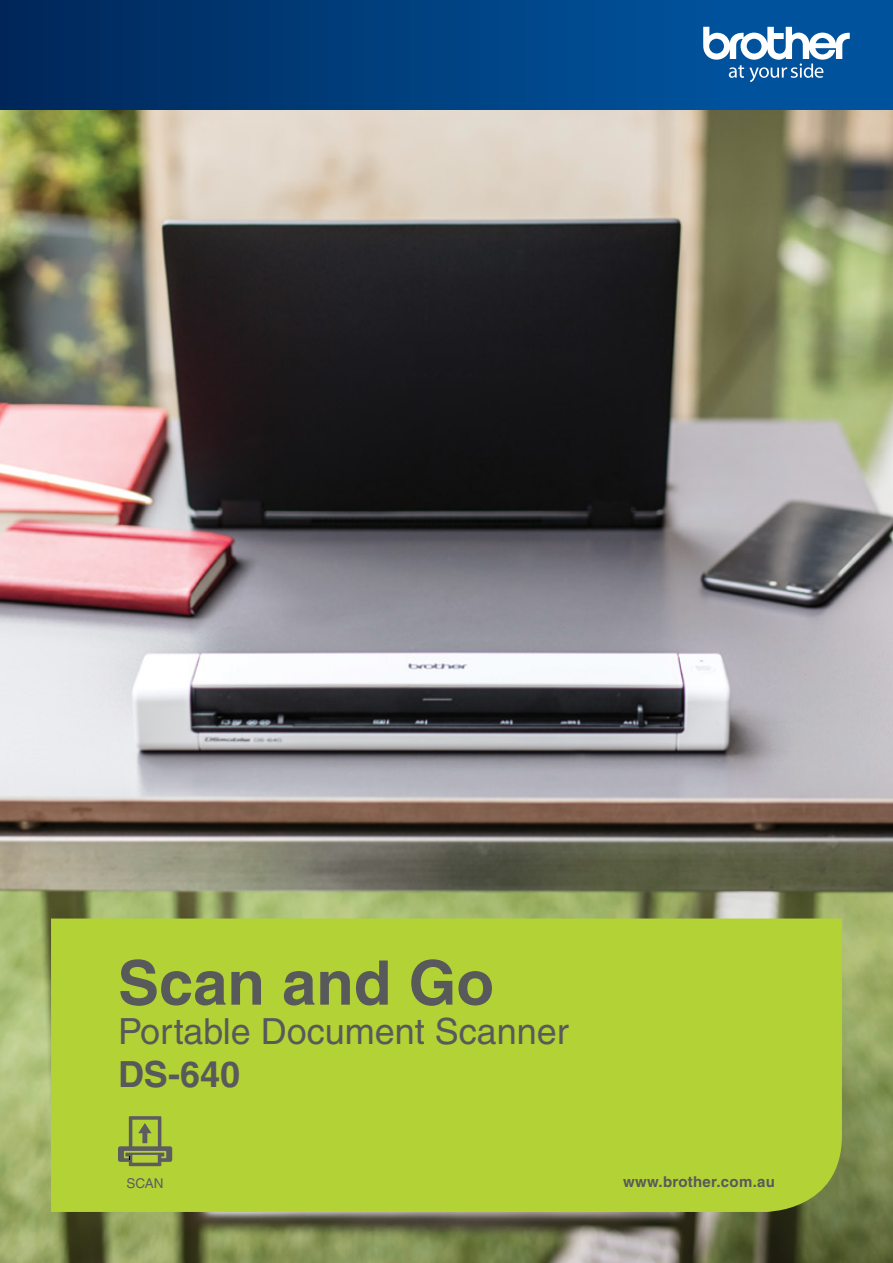
<style>
.page{position:relative;width:893px;height:1263px;background:#fff}
.page>*{position:absolute;margin:0;border:0;box-sizing:border-box;transform-origin:0 0}
.t1{font:700 61.5px "Helvetica LT Std";color:#58595b}
.t2{font:36px "Helvetica LT Std";color:#58595b}
.t3{font:700 36px "Helvetica LT Std";color:#58595b}
.t4{font:700 15px "Helvetica LT Std";letter-spacing:.02em;color:#58595b}
.t5{font:13.5px "Helvetica LT Std";color:#5d5d60}
</style>
<div class="page">
<img style="left:0;top:110px;width:893px;height:1153px">
<div style="left:51px;top:918px;width:791px;height:294px;background:#b3d235"></div>
<svg style="left:118px;top:1116px;width:54px;height:50px;background:#90a246"></svg>
<div style="left:0;top:0;width:893px;height:110px;background:linear-gradient(to right,#00295c,#0059a7)"></div>
<svg style="left:703px;top:27px;width:147px;height:55px"></svg>
<h1 class="t1" style="left:118px;top:945px;width:377px">Scan and Go</h1>
<p class="t2" style="left:118px;top:1011px;width:452px">Portable Document Scanner</p>
<p class="t3" style="left:118px;top:1052px;width:124px">DS-640</p>
<p class="t5" style="left:127px;top:1176px;width:38px">SCAN</p>
<p class="t4" style="left:623px;top:1172px;width:153px">www.brother.com.au</p>
</div>
